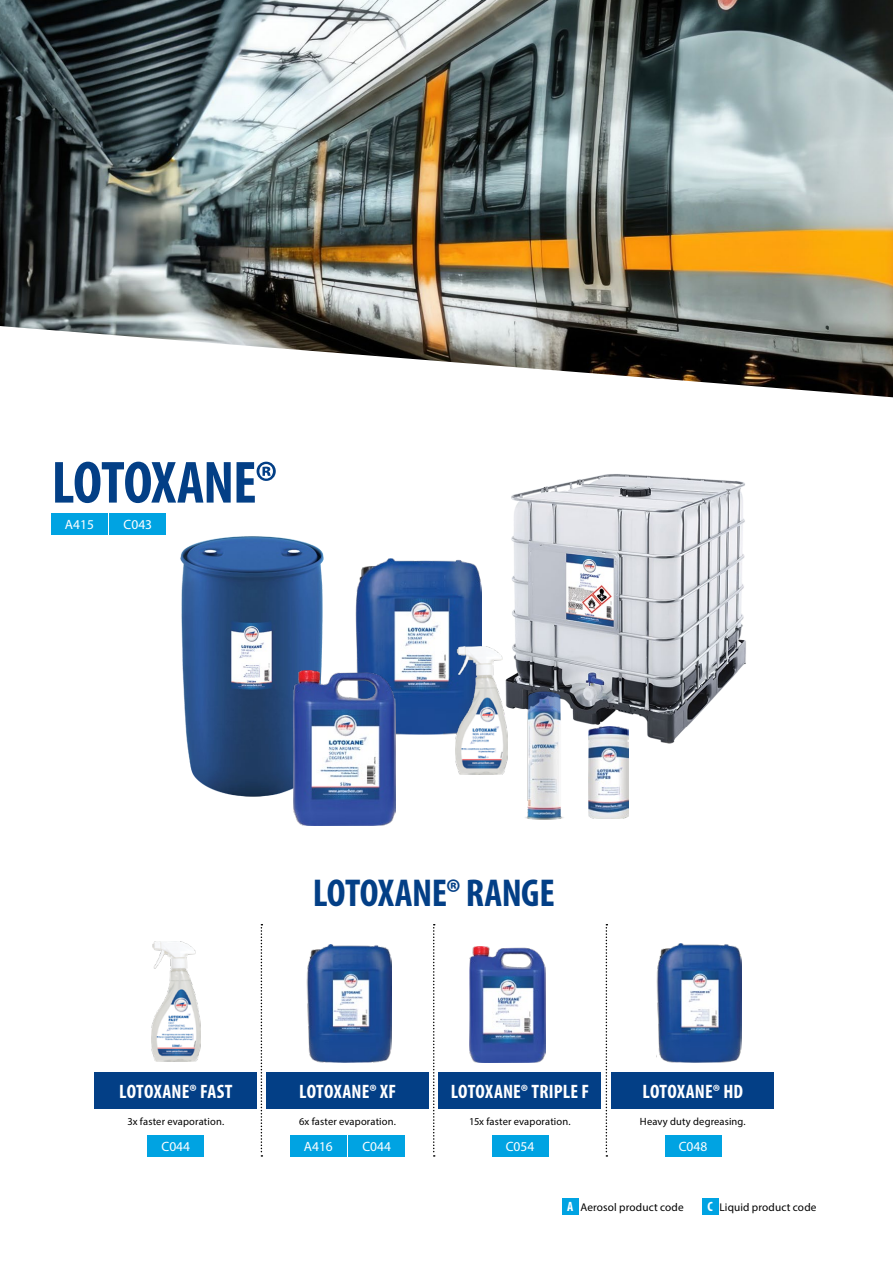
<style>
.page{position:relative;width:893px;height:1263px;background:#fff}
.page>*{position:absolute;margin:0;border:0;box-sizing:border-box;transform-origin:0 0}
.t1{font:700 condensed 60px "Myriad Pro";letter-spacing:-.02em;color:#033f86}
.t2{font:700 condensed 39px "Myriad Pro";letter-spacing:-.015em;color:#033f86}
.t3{font:700 condensed 19.5px "Myriad Pro";letter-spacing:.01em;color:#fff}
.t4{font:13.5px "Myriad Pro";color:#fff}
.t5{font:700 condensed 13.5px "Myriad Pro";color:#fff}
.t6{font:11.25px "Myriad Pro";letter-spacing:.01em;color:#000}
.t7{font:10.5px "Myriad Pro";letter-spacing:.015em;color:#000}
.s1{font-weight:700;font-stretch:condensed;font-size:13.5px;color:#fff}
</style>
<div class="page">
<img style="left:0;top:0;width:893px;height:397px">
<img style="left:507px;top:474px;width:239px;height:270px">
<img style="left:161px;top:534px;width:163px;height:263px">
<img style="left:355px;top:559px;width:127px;height:175px">
<img style="left:293px;top:671px;width:102px;height:154px">
<img style="left:507px;top:684px;width:73px;height:136px">
<img style="left:456px;top:647px;width:51px;height:127px">
<img style="left:588px;top:726px;width:41px;height:92px">
<div style="left:562px;top:1198px;width:16px;height:16px;background:#00a3e2"></div>
<div style="left:702px;top:1198px;width:16px;height:16px;background:#00a3e2"></div>
<img style="left:151px;top:941px;width:49px;height:121px">
<img style="left:306px;top:944px;width:85px;height:118px">
<img style="left:470px;top:947px;width:75px;height:115px">
<img style="left:656px;top:943px;width:86px;height:119px">
<div style="left:95px;top:1072px;width:162px;height:36px;background:#033f86"></div>
<div style="left:147px;top:1135px;width:57px;height:22px;background:#00a3e2"></div>
<svg style="left:433px;top:924px;width:2px;height:233px"></svg>
<svg style="left:606px;top:924px;width:1px;height:233px"></svg>
<svg style="left:261px;top:924px;width:1px;height:233px"></svg>
<div style="left:267px;top:1072px;width:162px;height:36px;background:#033f86"></div>
<div style="left:290px;top:1135px;width:57px;height:22px;background:#00a3e2"></div>
<div style="left:348px;top:1135px;width:57px;height:22px;background:#00a3e2"></div>
<div style="left:439px;top:1072px;width:162px;height:36px;background:#033f86"></div>
<div style="left:492px;top:1135px;width:56px;height:22px;background:#00a3e2"></div>
<div style="left:612px;top:1072px;width:162px;height:36px;background:#033f86"></div>
<div style="left:665px;top:1135px;width:56px;height:22px;background:#00a3e2"></div>
<div style="left:51px;top:513px;width:57px;height:21px;background:#00a3e2"></div>
<div style="left:109px;top:513px;width:57px;height:21px;background:#00a3e2"></div>
<h1 class="t1" style="left:52px;top:445px;width:227px">LOTOXANE®</h1>
<p class="t4" style="left:65px;top:516px;width:31px">A415</p>
<p class="t4" style="left:124px;top:516px;width:30px">C043</p>
<h2 class="t2" style="left:313px;top:868px;width:243px">LOTOXANE® RANGE</h2>
<h3 class="t3" style="left:119px;top:1079px;width:115px">LOTOXANE® FAST</h3>
<p class="t7" style="left:127px;top:1115px;width:98px">3x faster evaporation.</p>
<p class="t4" style="left:162px;top:1138px;width:30px">C044</p>
<h3 class="t3" style="left:299px;top:1079px;width:98px">LOTOXANE® XF</h3>
<p class="t7" style="left:299px;top:1115px;width:98px">6x faster evaporation.</p>
<p class="t4" style="left:362px;top:1138px;width:30px">C044</p>
<p class="t4" style="left:304px;top:1138px;width:31px">A416</p>
<h3 class="t3" style="left:451px;top:1079px;width:140px">LOTOXANE® TRIPLE F</h3>
<p class="t7" style="left:469px;top:1115px;width:103px">15x faster evaporation.</p>
<p class="t4" style="left:506px;top:1138px;width:30px">C054</p>
<h3 class="t3" style="left:642px;top:1079px;width:102px">LOTOXANE® HD</h3>
<p class="t7" style="left:640px;top:1115px;width:107px">Heavy duty degreasing.</p>
<p class="t4" style="left:679px;top:1138px;width:30px">C048</p>
<p class="t5" style="left:707px;top:1198px;width:7px">C</p>
<p class="t6" style="left:567px;top:1200px;width:118px"><span class="s1">A</span> Aerosol product code</p>
<p class="t6" style="left:719px;top:1200px;width:98px">Liquid product code</p>
</div>
